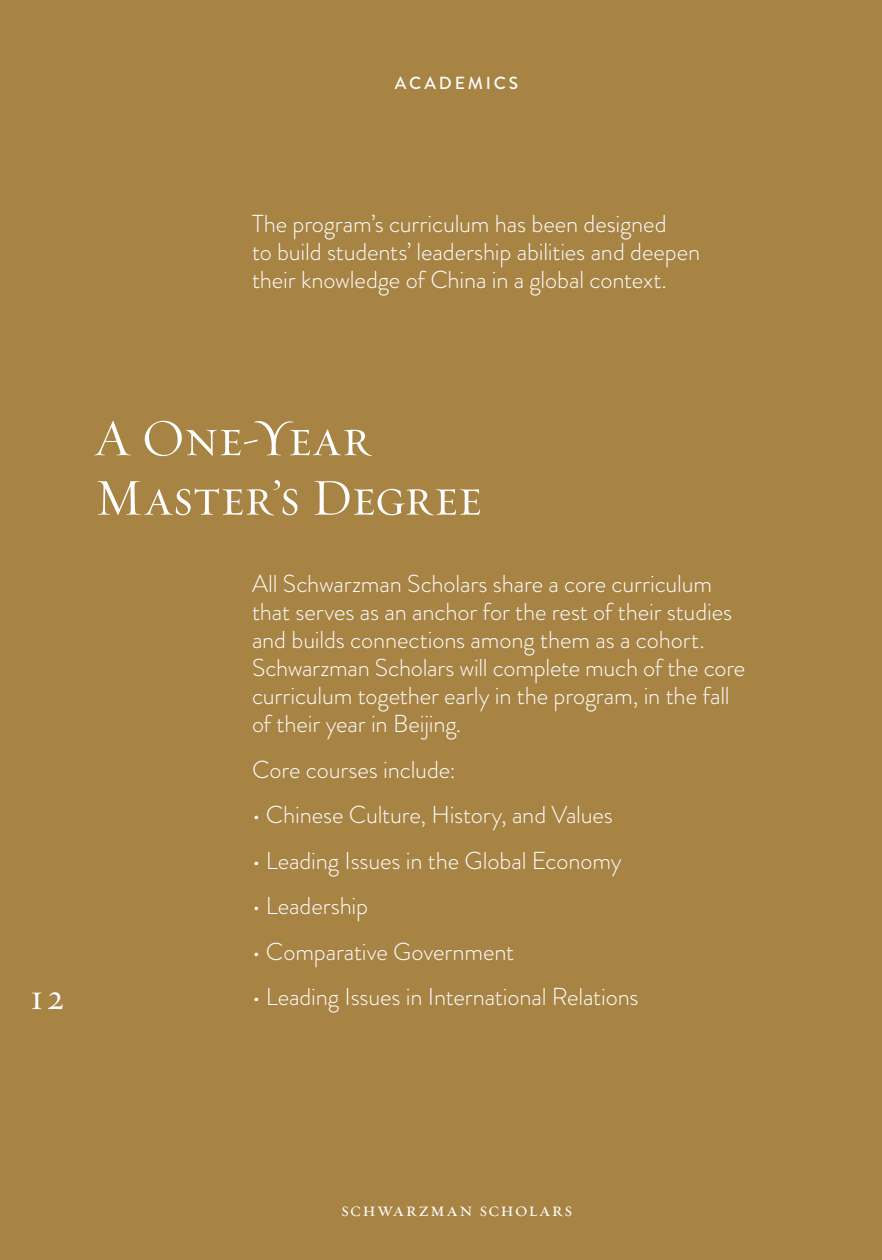
<style>
.page{position:relative;width:882px;height:1260px;background:#a78344}
.page>*{position:absolute;margin:0;border:0;box-sizing:border-box;transform-origin:0 0}
.t1{font:52.5px/59.5px "Requiem Display HTF Small Caps";letter-spacing:-.01em;color:#fff}
.t2{font:35px "Requiem Text HTF Small Caps";color:#fff}
.t3{font:300 24.5px/28px "Brandon Grotesque";letter-spacing:-.01em;color:#fff}
.t4{font:19.25px "Requiem Text HTF Small Caps";letter-spacing:.075em;color:#fff}
.t5{font:500 17.5px "Brandon Grotesque";letter-spacing:.16em;color:#fff}
</style>
<div class="page">
<p class="t5" style="left:395px;top:71px;width:125px">ACADEMICS</p>
<p class="t3" style="left:252px;top:210px;width:450px">The program’s curriculum has been designed<br>to build students’ leadership abilities and deepen their knowledge of China in a global context.</p>
<h2 class="t2" style="left:30px;top:976px;width:35px">12</h2>
<h1 class="t1" style="left:94px;top:410px;width:389px">A One-Year<br>Master’s Degree</h1>
<p class="t3" style="left:252px;top:570px;width:495px">All Schwarzman Scholars share a core curriculum that serves as an anchor for the rest of their studies and builds connections among them as a cohort.<br>Schwarzman Scholars will complete much of the core curriculum together early in the program, in the fall of their year in Beijing.</p>
<p class="t3" style="left:252px;top:755px;width:205px">Core courses include:</p>
<p class="t3" style="left:252px;top:801px;width:363px">• Chinese Culture, History, and Values</p>
<p class="t3" style="left:252px;top:846px;width:371px">• Leading Issues in the Global Economy</p>
<p class="t3" style="left:252px;top:892px;width:118px">• Leadership</p>
<p class="t3" style="left:252px;top:937px;width:264px">• Comparative Government</p>
<p class="t3" style="left:252px;top:983px;width:388px">• Leading Issues in International Relations</p>
<p class="t4" style="left:341px;top:1198px;width:233px">schwarzman scholars</p>
</div>
